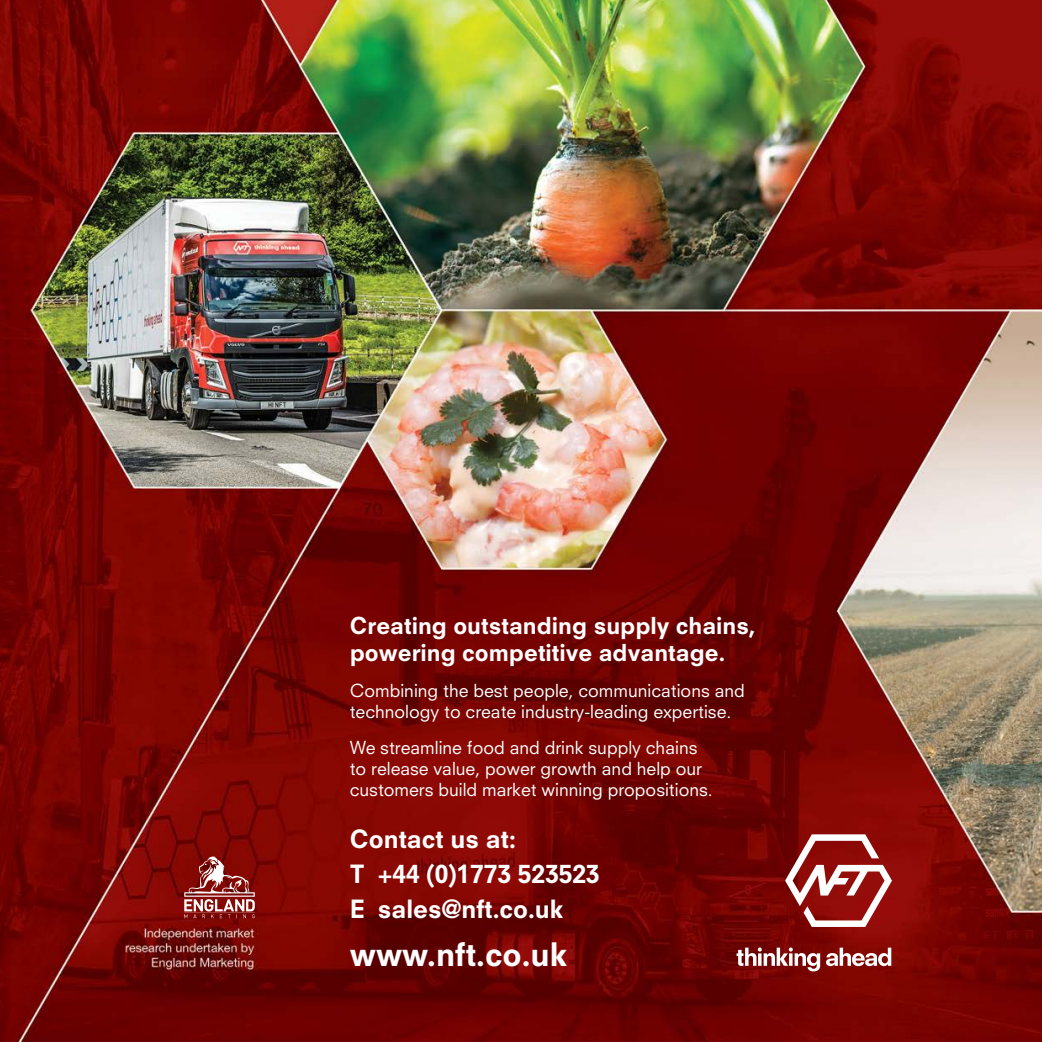
<style>
.page{position:relative;width:1042px;height:1042px;background:#fff}
.page>*{position:absolute;margin:0;border:0;box-sizing:border-box;transform-origin:0 0}
.t1{font:800 31.5px "Neuzeit S";color:#fff}
.t2{font:800 24.5px "Neuzeit S";color:#fff}
.t3{font:800 22.75px/27.3px "Neuzeit S";color:#fff}
.t4{font:17.5px/21px "Neuzeit S";color:#fff}
</style>
<div class="page">
<img style="left:0;top:0;width:1042px;height:1042px">
<svg style="left:785px;top:834px;width:107px;height:93px"></svg>
<svg style="left:736px;top:947px;width:84px;height:24px"></svg>
<svg style="left:826px;top:947px;width:65px;height:19px"></svg>
<img style="left:172px;top:844px;width:93px;height:92px">
<p class="t3" style="left:350px;top:611px;width:407px">Creating outstanding supply chains, powering competitive advantage.</p>
<p class="t4" style="left:350px;top:680px;width:396px">Combining the best people, communications and technology to create industry-leading expertise.</p>
<p class="t4" style="left:350px;top:736px;width:364px">We streamline food and drink supply chains to release value, power growth and help our customers build market winning propositions.</p>
<p class="t2" style="left:350px;top:824px;width:167px">Contact us at:</p>
<p class="t2" style="left:350px;top:859px;width:251px">T +44 (0)1773 523523</p>
<p class="t2" style="left:350px;top:894px;width:215px">E sales@nft.co.uk</p>
<p class="t1" style="left:350px;top:935px;width:219px">www.nft.co.uk</p>
</div>
